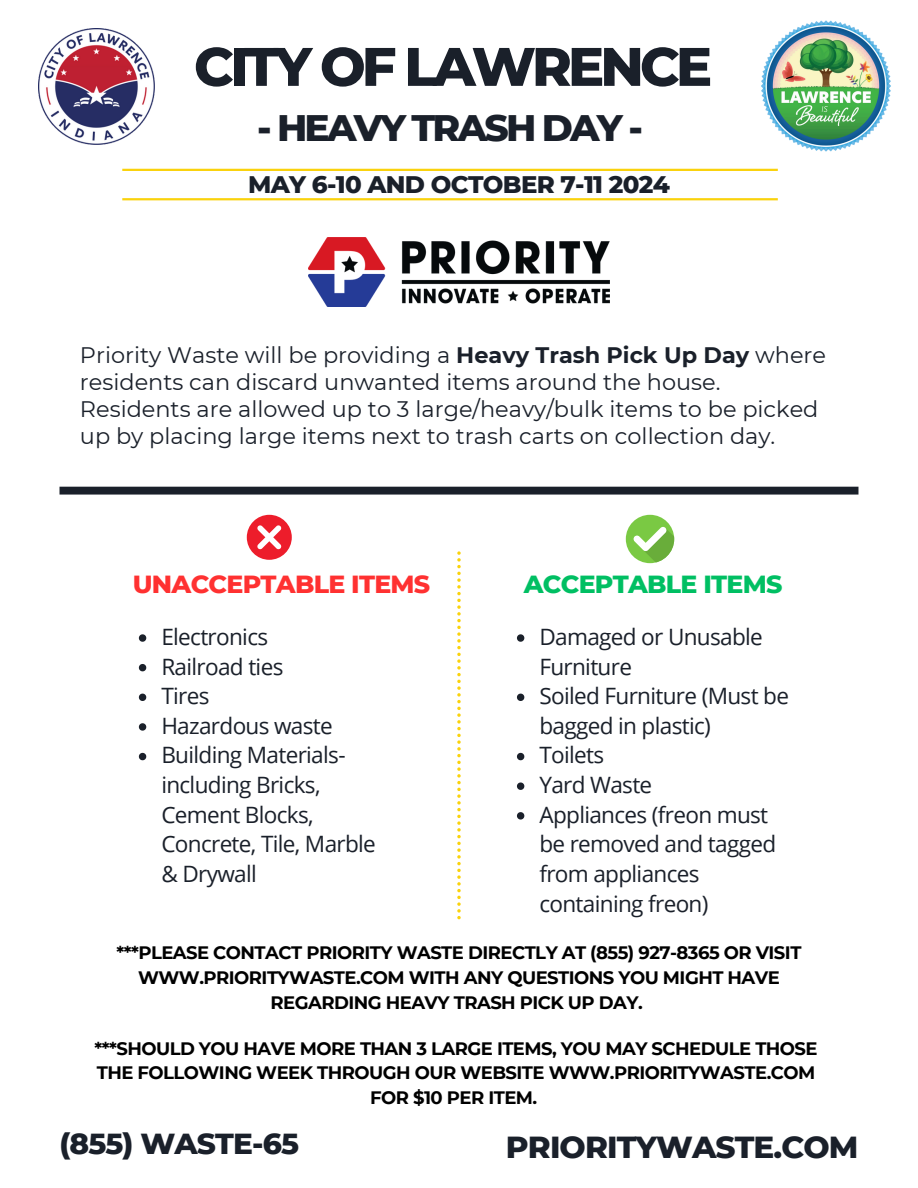
<style>
.page{position:relative;width:918px;height:1188px;background:#fff}
.page>*{position:absolute;margin:0;border:0;box-sizing:border-box;transform-origin:0 0}
.t1{font:800 54.15px "Montserrat";letter-spacing:-.075em;color:#1a202a}
.t2{font:800 37.65px "Montserrat";letter-spacing:-.075em;color:#1a202a}
.t3{font:800 31.05px "Montserrat";letter-spacing:-.03em;color:#1a202a}
.t4{font:800 29.55px "Montserrat";letter-spacing:-.03em;color:#1a202a}
.t5{font:800 25.2px "Montserrat";letter-spacing:-.03em;color:#ff3131}
.t6{font:800 25.2px "Montserrat";letter-spacing:-.03em;color:#00bf63}
.t7{font:800 24.45px "Montserrat";letter-spacing:-.03em;color:#1a202a}
.t8{font:22.5px/29.7px "Open Sans";letter-spacing:-.03em;color:#1a202a}
.t9{font:22.35px/27px "Montserrat";color:#1a202a}
.t10{font:700 18px/24.8px "Montserrat";letter-spacing:-.03em;color:#000;text-align:center}
.s1{font-weight:700}
</style>
<div class="page">
<div style="left:60px;top:487px;width:798px;height:8px;background:#1a202a"></div>
<hr style="left:122px;top:169px;width:656px;height:2px;background:#fad20c">
<hr style="left:122px;top:198px;width:656px;height:2px;background:#fad20c">
<svg style="left:457px;top:551px;width:4px;height:368px"></svg>
<div style="left:626px;top:515px;width:48px;height:48px;background:#7ac943;border-radius:50%"></div>
<svg style="left:633px;top:527px;width:41px;height:36px"></svg>
<div style="left:247px;top:515px;width:45px;height:45px;background:#ed1d2b;border-radius:50%"></div>
<svg style="left:257px;top:525px;width:24px;height:24px"></svg>
<img style="left:761px;top:20px;width:130px;height:132px">
<img style="left:38px;top:28px;width:116px;height:116px">
<img style="left:308px;top:238px;width:302px;height:68px">
<svg style="left:139px;top:634px;width:7px;height:8px"></svg>
<svg style="left:139px;top:664px;width:7px;height:7px"></svg>
<svg style="left:139px;top:694px;width:7px;height:7px"></svg>
<svg style="left:139px;top:723px;width:7px;height:8px"></svg>
<svg style="left:139px;top:753px;width:7px;height:7px"></svg>
<svg style="left:517px;top:634px;width:7px;height:8px"></svg>
<svg style="left:517px;top:694px;width:7px;height:7px"></svg>
<svg style="left:517px;top:753px;width:7px;height:7px"></svg>
<svg style="left:517px;top:783px;width:7px;height:7px"></svg>
<svg style="left:517px;top:812px;width:7px;height:8px"></svg>
<p class="t1" style="left:194px;top:33px;width:520px">CITY OF LAWRENCE</p>
<p class="t2" style="left:257px;top:105px;width:387px">- HEAVY TRASH DAY -</p>
<h4 class="t7" style="left:248px;top:169px;width:423px">MAY 6-10 AND OCTOBER 7-11 2024</h4>
<p class="t9" style="left:80px;top:342px;width:748px">Priority Waste will be providing a <span class="s1">Heavy Trash Pick Up Day</span> where residents can discard unwanted items around the house.<br>Residents are allowed up to 3 large/heavy/bulk items to be picked up by placing large items next to trash carts on collection day.</p>
<p class="t5" style="left:133px;top:568px;width:299px">UNACCEPTABLE ITEMS</p>
<h5 class="t8" style="left:161px;top:621px;width:108px">Electronics</h5>
<p class="t8" style="left:161px;top:651px;width:124px">Railroad ties</p>
<h4 class="t8" style="left:161px;top:681px;width:50px">Tires</h4>
<p class="t8" style="left:161px;top:710px;width:173px">Hazardous waste</p>
<p class="t8" style="left:161px;top:740px;width:216px">Building Materials&shy;including Bricks,<br>Cement Blocks,<br>Concrete, Tile, Marble &amp; Drywall</p>
<p class="t6" style="left:524px;top:568px;width:260px">ACCEPTABLE ITEMS</p>
<p class="t8" style="left:539px;top:621px;width:225px">Damaged or Unusable<br>Furniture</p>
<p class="t8" style="left:539px;top:681px;width:251px">Soiled Furniture (Must be bagged in plastic)</p>
<p class="t8" style="left:539px;top:740px;width:66px">Toilets</p>
<p class="t8" style="left:539px;top:770px;width:114px">Yard Waste</p>
<h4 class="t8" style="left:539px;top:799px;width:238px">Appliances (freon must be removed and tagged from appliances containing freon)</h4>
<p class="t10" style="left:116px;top:940px;width:686px">***PLEASE CONTACT PRIORITY WASTE DIRECTLY AT (855) 927-8365 OR VISIT<br>WWW.PRIORITYWASTE.COM WITH ANY QUESTIONS YOU MIGHT HAVE<br>REGARDING HEAVY TRASH PICK UP DAY.</p>
<p class="t10" style="left:95px;top:1036px;width:725px">***SHOULD YOU HAVE MORE THAN 3 LARGE ITEMS, YOU MAY SCHEDULE THOSE<br>THE FOLLOWING WEEK THROUGH OUR WEBSITE WWW.PRIORITYWASTE.COM<br>FOR $10 PER ITEM.</p>
<p class="t4" style="left:60px;top:1125px;width:241px">(855) WASTE-65</p>
<p class="t3" style="left:506px;top:1128px;width:354px">PRIORITYWASTE.COM</p>
</div>
